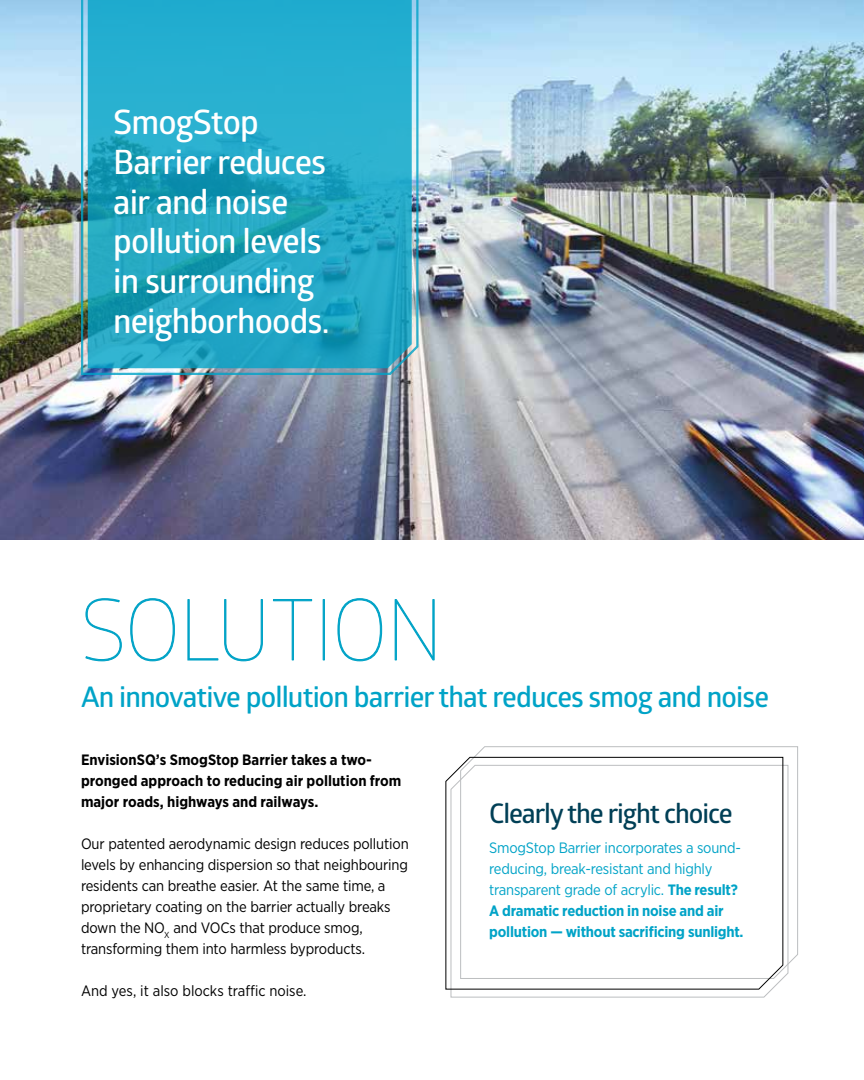
<style>
.page{position:relative;width:864px;height:1080px;background:#fff}
.page>*{position:absolute;margin:0;border:0;box-sizing:border-box;transform-origin:0 0}
.t1{font:100 84px "Glober";letter-spacing:-.03em;color:#00a3c7}
.t2{font:600 33.6px/39.9px "Glober";letter-spacing:-.025em;color:#fff}
.t3{font:600 28.5px "Glober";letter-spacing:-.03em;color:#00a3c7}
.t4{font:600 27px "Glober";letter-spacing:-.04em;color:#003f56}
.t5{font:15px/21px "Gotham Narrow";letter-spacing:-.01em;color:#000}
.t6{font:15px/21px "Gotham Narrow";letter-spacing:-.015em;color:#00a3c7}
.t7{font:700 15px/21px "Gotham Narrow";color:#000}
.s1{font-weight:700}
</style>
<div class="page">
<img style="left:0;top:0;width:864px;height:540px">
<svg style="left:450px;top:990px;width:322px;height:8px"></svg>
<svg style="left:475px;top:746px;width:323px;height:232px"></svg>
<svg style="left:445px;top:756px;width:339px;height:234px"></svg>
<svg style="left:85px;top:598px;width:37px;height:64px"></svg>
<svg style="left:130px;top:598px;width:45px;height:64px"></svg>
<svg style="left:187px;top:599px;width:76px;height:63px"></svg>
<svg style="left:273px;top:599px;width:40px;height:62px"></svg>
<div style="left:323px;top:599px;width:2px;height:62px;border:1px solid #00a3c7"></div>
<svg style="left:337px;top:598px;width:46px;height:64px"></svg>
<svg style="left:394px;top:599px;width:41px;height:62px"></svg>
<img style="left:80px;top:0;width:341px;height:376px">
<svg style="left:91px;top:0;width:317px;height:365px"></svg>
<h2 class="t2" style="left:113px;top:101px;width:218px">SmogStop<br>Barrier reduces air and noise pollution levels in surrounding neighborhoods.</h2>
<h1 class="t1" style="left:80px;top:575px;width:365px">SOLUTION</h1>
<h3 class="t3" style="left:81px;top:677px;width:690px">An innovative pollution barrier that reduces smog and noise</h3>
<p class="t7" style="left:81px;top:749px;width:322px">EnvisionSQ’s SmogStop Barrier takes a two&shy;pronged approach to reducing air pollution from major roads, highways and railways.</p>
<p class="t5" style="left:81px;top:833px;width:329px">Our patented aerodynamic design reduces pollution levels by enhancing dispersion so that neighbouring residents can breathe easier. At the same time, a proprietary coating on the barrier actually breaks down the NO<sub>X</sub> and VOCs that produce smog, transforming them into harmless byproducts.</p>
<p class="t5" style="left:81px;top:980px;width:227px">And yes, it also blocks traffic noise.</p>
<h3 class="t4" style="left:489px;top:795px;width:245px">Clearly the right choice</h3>
<p class="t6" style="left:489px;top:837px;width:256px">SmogStop Barrier incorporates a sound&shy;reducing, break-resistant and highly transparent grade of acrylic. <span class="s1">The result?<br>A dramatic reduction in noise and air pollution — without sacrificing sunlight.</span></p>
</div>
